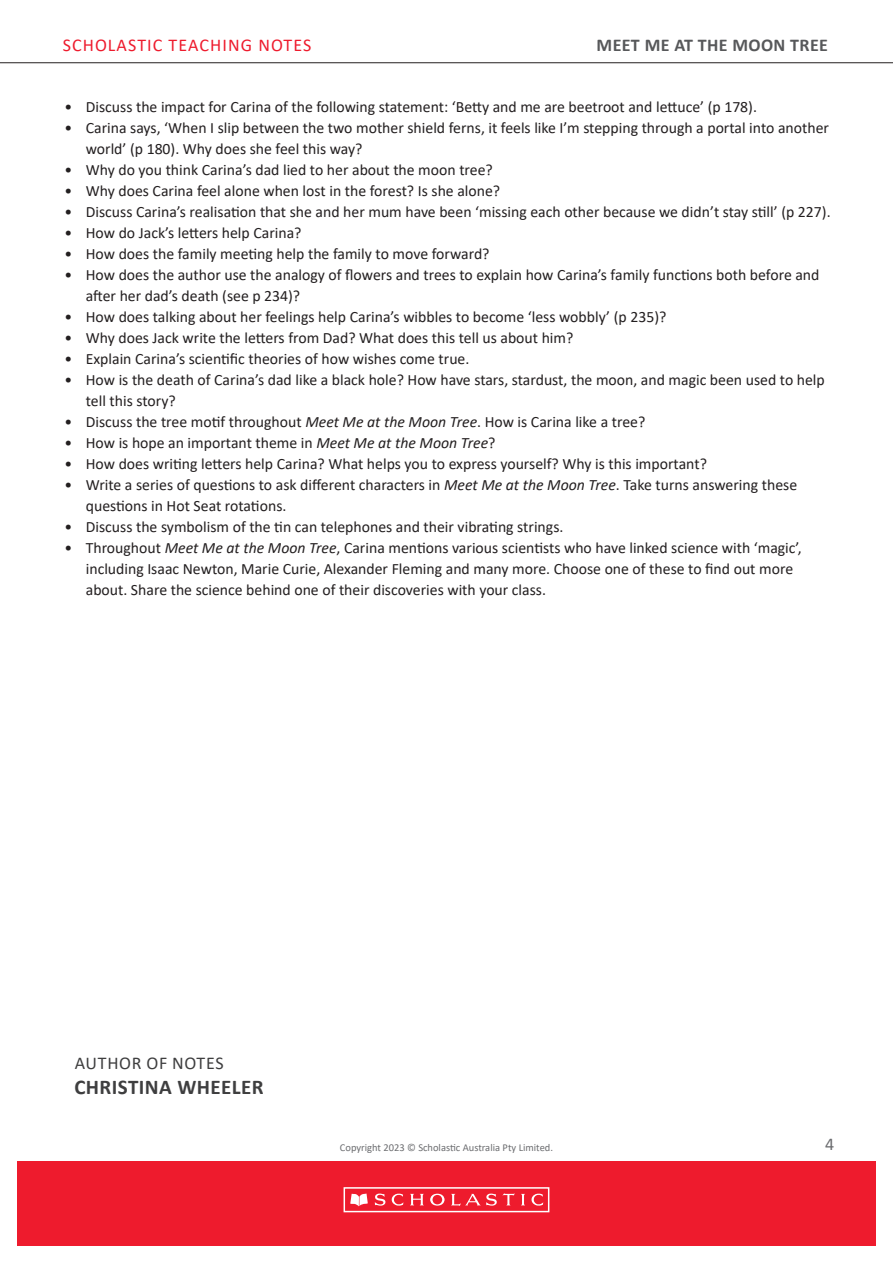
<style>
.page{position:relative;width:893px;height:1263px;background:#fff}
.page>*{position:absolute;margin:0;border:0;box-sizing:border-box;transform-origin:0 0}
.t1{font:700 21px "Calibri";letter-spacing:.02em;color:#3e3e3f}
.t2{font:18px "Calibri";letter-spacing:.06em;color:#ee1b2d}
.t3{font:700 18px "Calibri";letter-spacing:.02em;color:#57585a}
.t4{font:18px "Calibri";letter-spacing:.04em;color:#3e3e3f}
.t5{font:18px "Calibri";color:#6c6d70}
.t6{font:15.75px/21px "Calibri";color:#231f20}
.t7{font:10.5px "Calibri";color:#6c6d70}
.s1{font-style:italic}
</style>
<div class="page">
<div style="left:17px;top:1161px;width:859px;height:85px;background:#ee1b2d"></div>
<div style="left:344px;top:1187px;width:205px;height:25px;border:2px solid #fff"></div>
<svg style="left:350px;top:1193px;width:18px;height:13px"></svg>
<svg style="left:375px;top:1193px;width:28px;height:13px"></svg>
<svg style="left:410px;top:1194px;width:14px;height:11px"></svg>
<svg style="left:521px;top:1194px;width:4px;height:11px"></svg>
<svg style="left:531px;top:1193px;width:12px;height:13px"></svg>
<svg style="left:430px;top:1194px;width:15px;height:11px"></svg>
<svg style="left:451px;top:1193px;width:64px;height:13px"></svg>
<hr style="left:0;top:62px;width:893px;height:1px;background:#231f20">
<p class="t2" style="left:63px;top:32px;width:250px">SCHOLASTIC TEACHING NOTES</p>
<p class="t3" style="left:597px;top:32px;width:233px">MEET ME AT THE MOON TREE</p>
<p class="t6" style="left:65px;top:96px;width:694px">• Discuss the impact for Carina of the following statement: ‘Betty and me are beetroot and lettuce’ (p 178).</p>
<p class="t6" style="left:86px;top:117px;width:745px;text-indent:-21px">• Carina says, ‘When I slip between the two mother shield ferns, it feels like I’m stepping through a portal into another world’ (p 180). Why does she feel this way?</p>
<p class="t6" style="left:65px;top:159px;width:430px">• Why do you think Carina’s dad lied to her about the moon tree?</p>
<p class="t6" style="left:65px;top:180px;width:437px">• Why does Carina feel alone when lost in the forest? Is she alone?</p>
<p class="t6" style="left:65px;top:201px;width:768px">• Discuss Carina’s realisation that she and her mum have been ‘missing each other because we didn’t stay still’ (p 227).</p>
<p class="t6" style="left:65px;top:222px;width:239px">• How do Jack’s letters help Carina?</p>
<p class="t6" style="left:65px;top:243px;width:426px">• How does the family meeting help the family to move forward?</p>
<p class="t6" style="left:86px;top:264px;width:735px;text-indent:-21px">• How does the author use the analogy of flowers and trees to explain how Carina’s family functions both before and after her dad’s death (see p 234)?</p>
<p class="t6" style="left:65px;top:306px;width:603px">• How does talking about her feelings help Carina’s wibbles to become ‘less wobbly’ (p 235)?</p>
<p class="t6" style="left:65px;top:327px;width:510px">• Why does Jack write the letters from Dad? What does this tell us about him?</p>
<p class="t6" style="left:65px;top:348px;width:406px">• Explain Carina’s scientific theories of how wishes come true.</p>
<p class="t6" style="left:86px;top:369px;width:741px;text-indent:-21px">• How is the death of Carina’s dad like a black hole? How have stars, stardust, the moon, and magic been used to help tell this story?</p>
<p class="t6" style="left:65px;top:411px;width:582px">• Discuss the tree motif throughout <span class="s1">Meet Me at the Moon Tree</span>. How is Carina like a tree?</p>
<p class="t6" style="left:65px;top:432px;width:432px">• How is hope an important theme in <span class="s1">Meet Me at the Moon Tree</span>?</p>
<p class="t6" style="left:65px;top:453px;width:644px">• How does writing letters help Carina? What helps you to express yourself? Why is this important?</p>
<p class="t6" style="left:86px;top:474px;width:713px;text-indent:-21px">• Write a series of questions to ask different characters in <span class="s1">Meet Me at the Moon Tree</span>. Take turns answering these questions in Hot Seat rotations.</p>
<p class="t6" style="left:65px;top:516px;width:500px">• Discuss the symbolism of the tin can telephones and their vibrating strings.</p>
<p class="t6" style="left:86px;top:537px;width:718px;text-indent:-21px">• Throughout <span class="s1">Meet Me at the Moon Tree</span>, Carina mentions various scientists who have linked science with ‘magic’, including Isaac Newton, Marie Curie, Alexander Fleming and many more. Choose one of these to find out more about. Share the science behind one of their discoveries with your class.</p>
<p class="t4" style="left:75px;top:1050px;width:150px">AUTHOR OF NOTES</p>
<p class="t1" style="left:74px;top:1072px;width:191px">CHRISTINA WHEELER</p>
<p class="t7" style="left:340px;top:1140px;width:215px">Copyright 2023 © Scholastic Australia Pty Limited.</p>
<p class="t5" style="left:825px;top:1131px;width:11px">4</p>
</div>
